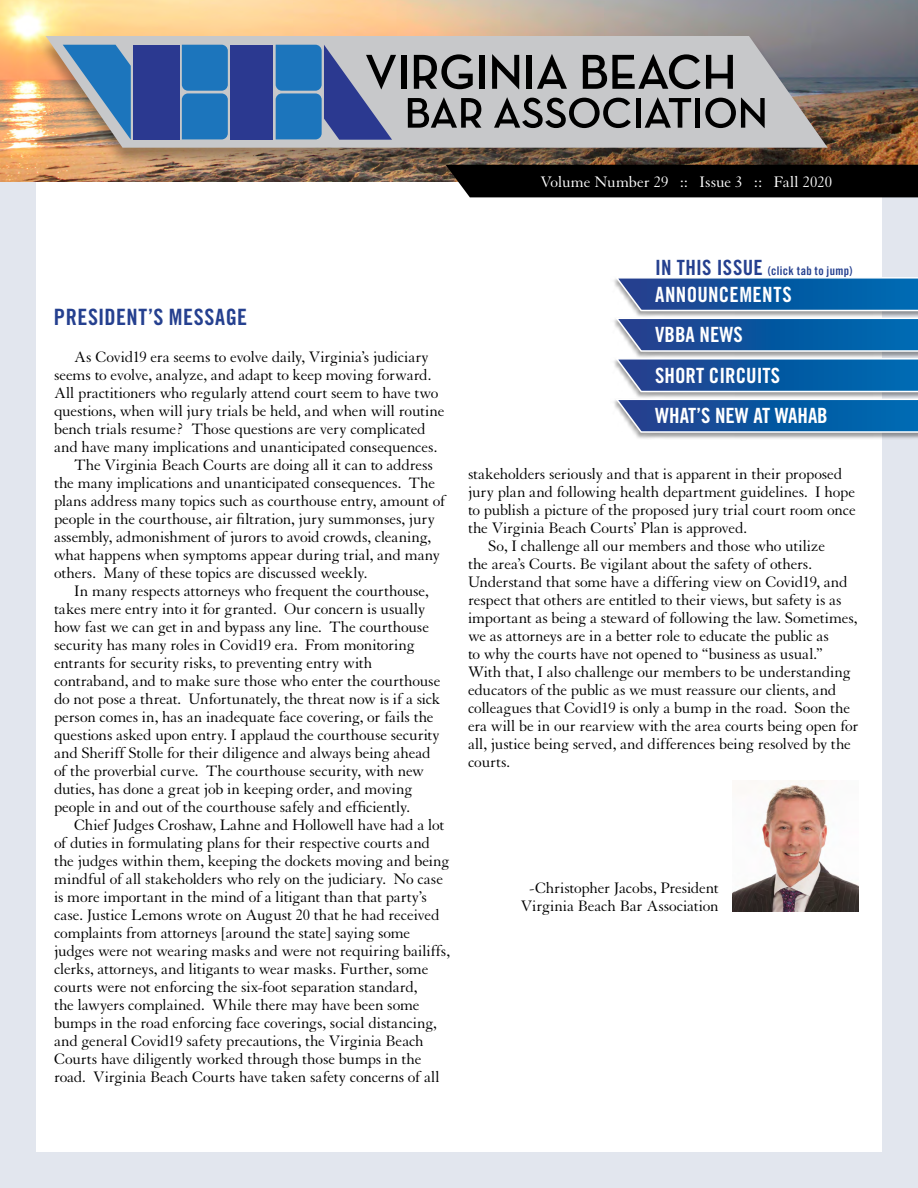
<style>
.page{position:relative;width:918px;height:1188px;background:#e2e6ee}
.page>*{position:absolute;margin:0;border:0;box-sizing:border-box;transform-origin:0 0}
.t1{font:22.5px "Trade Gothic Bold Cond Twenty";letter-spacing:.02em;color:#25408f}
.t2{font:21px/40.5px "Trade Gothic Bold Cond Twenty";color:#fff}
.t3{font:16.5px/18px "Granjon";letter-spacing:-.015em;color:#000;text-align:center}
.t4{font:16.5px "Granjon";letter-spacing:-.005em;color:#fff}
.t5{font:12px "Trade Gothic Bold Cond Twenty";letter-spacing:.03em;color:#25408f}
.s1{font-size:21px}
</style>
<div class="page">
<div style="left:36px;top:36px;width:846px;height:1116px;background:#fff"></div>
<img style="left:0;top:0;width:918px;height:181px">
<div style="left:37px;top:37px;width:799px;height:131px;background:#000;opacity:.33"></div>
<svg style="left:46px;top:36px;width:782px;height:112px;background:#bcb9b8"></svg>
<div style="left:230px;top:45px;width:43px;height:95px;background:#2b3990"></div>
<div style="left:133px;top:45px;width:47px;height:95px;background:#2b3990"></div>
<svg style="left:63px;top:45px;width:68px;height:95px;background:#718da3"></svg>
<svg style="left:182px;top:45px;width:46px;height:94px;background:#2378bc"></svg>
<svg style="left:276px;top:45px;width:120px;height:95px;background:#587daf"></svg>
<div style="left:401px;top:55px;width:5px;height:34px;background:#000"></div>
<svg style="left:414px;top:54px;width:59px;height:35px;background:#707172"></svg>
<div style="left:479px;top:55px;width:6px;height:34px;background:#000"></div>
<svg style="left:492px;top:54px;width:27px;height:35px"></svg>
<div style="left:527px;top:55px;width:5px;height:34px;background:#000"></div>
<svg style="left:537px;top:54px;width:30px;height:35px"></svg>
<svg style="left:583px;top:54px;width:150px;height:35px;background:#78787a"></svg>
<svg style="left:408px;top:97px;width:73px;height:31px;background:#6f7071"></svg>
<svg style="left:494px;top:97px;width:137px;height:31px;background:#818283"></svg>
<hr style="left:636px;top:98px;width:4px;height:30px;background:#000">
<svg style="left:645px;top:97px;width:46px;height:31px"></svg>
<hr style="left:696px;top:98px;width:4px;height:30px;background:#000">
<svg style="left:705px;top:98px;width:60px;height:30px;background:#78797a"></svg>
<div style="left:446px;top:165px;width:472px;height:32px;background:#000"></div>
<div style="left:611px;top:398px;width:307px;height:41px;background:#000;opacity:.38"></div>
<svg style="left:615px;top:277px;width:303px;height:157px;background:#3e77af"></svg>
<img style="left:732px;top:780px;width:127px;height:131px">
<p class="t4" style="left:540px;top:173px;width:293px">Volume Number 29 :: Issue 3 :: Fall 2020</p>
<h1 class="t1" style="left:54px;top:303px;width:195px">PRESIDENT’S MESSAGE</h1>
<p class="t3" style="left:74px;top:349px;width:356px">As Covid19 era seems to evolve daily, Virginia’s judiciary</p>
<p class="t3" style="left:54px;top:367px;width:379px">seems to evolve, analyze, and adapt to keep moving forward.</p>
<p class="t3" style="left:54px;top:385px;width:386px">All practitioners who regularly attend court seem to have two</p>
<p class="t3" style="left:54px;top:403px;width:392px">questions, when will jury trials be held, and when will routine</p>
<p class="t3" style="left:54px;top:421px;width:373px">bench trials resume? Those questions are very complicated</p>
<p class="t3" style="left:54px;top:439px;width:385px">and have many implications and unanticipated consequences.</p>
<p class="t3" style="left:74px;top:457px;width:360px">The Virginia Beach Courts are doing all it can to address</p>
<p class="t3" style="left:54px;top:475px;width:383px">the many implications and unanticipated consequences. The</p>
<p class="t3" style="left:54px;top:493px;width:393px">plans address many topics such as courthouse entry, amount of</p>
<p class="t3" style="left:54px;top:511px;width:383px">people in the courthouse, air filtration, jury summonses, jury</p>
<p class="t3" style="left:54px;top:529px;width:379px">assembly, admonishment of jurors to avoid crowds, cleaning,</p>
<p class="t3" style="left:54px;top:547px;width:388px">what happens when symptoms appear during trial, and many</p>
<p class="t3" style="left:54px;top:565px;width:315px">others. Many of these topics are discussed weekly.</p>
<p class="t3" style="left:74px;top:583px;width:356px">In many respects attorneys who frequent the courthouse,</p>
<p class="t3" style="left:54px;top:601px;width:373px">takes mere entry into it for granted. Our concern is usually</p>
<p class="t3" style="left:54px;top:619px;width:377px">how fast we can get in and bypass any line. The courthouse</p>
<p class="t3" style="left:54px;top:637px;width:362px">security has many roles in Covid19 era. From monitoring</p>
<p class="t3" style="left:54px;top:655px;width:320px">entrants for security risks, to preventing entry with</p>
<p class="t3" style="left:54px;top:673px;width:388px">contraband, and to make sure those who enter the courthouse</p>
<p class="t3" style="left:54px;top:691px;width:388px">do not pose a threat. Unfortunately, the threat now is if a sick</p>
<p class="t3" style="left:54px;top:709px;width:381px">person comes in, has an inadequate face covering, or fails the</p>
<p class="t3" style="left:54px;top:727px;width:387px">questions asked upon entry. I applaud the courthouse security</p>
<p class="t3" style="left:54px;top:745px;width:378px">and Sheriff Stolle for their diligence and always being ahead</p>
<p class="t3" style="left:54px;top:763px;width:372px">of the proverbial curve. The courthouse security, with new</p>
<p class="t3" style="left:54px;top:781px;width:360px">duties, has done a great job in keeping order, and moving</p>
<p class="t3" style="left:54px;top:799px;width:358px">people in and out of the courthouse safely and efficiently.</p>
<p class="t3" style="left:74px;top:817px;width:372px">Chief Judges Croshaw, Lahne and Hollowell have had a lot</p>
<p class="t3" style="left:54px;top:835px;width:378px">of duties in formulating plans for their respective courts and</p>
<p class="t3" style="left:54px;top:853px;width:397px">the judges within them, keeping the dockets moving and being</p>
<p class="t3" style="left:54px;top:871px;width:391px">mindful of all stakeholders who rely on the judiciary. No case</p>
<p class="t3" style="left:54px;top:889px;width:374px">is more important in the mind of a litigant than that party’s</p>
<p class="t3" style="left:54px;top:907px;width:387px">case. Justice Lemons wrote on August 20 that he had received</p>
<p class="t3" style="left:54px;top:925px;width:358px">complaints from attorneys [around the state] saying some</p>
<p class="t3" style="left:54px;top:943px;width:397px">judges were not wearing masks and were not requiring bailiffs,</p>
<p class="t3" style="left:54px;top:961px;width:376px">clerks, attorneys, and litigants to wear masks. Further, some</p>
<p class="t3" style="left:54px;top:979px;width:365px">courts were not enforcing the six-foot separation standard,</p>
<p class="t3" style="left:54px;top:997px;width:367px">the lawyers complained. While there may have been some</p>
<p class="t3" style="left:54px;top:1015px;width:384px">bumps in the road enforcing face coverings, social distancing,</p>
<p class="t3" style="left:54px;top:1033px;width:371px">and general Covid19 safety precautions, the Virginia Beach</p>
<p class="t3" style="left:54px;top:1051px;width:369px">Courts have diligently worked through those bumps in the</p>
<p class="t3" style="left:54px;top:1069px;width:387px">road. Virginia Beach Courts have taken safety concerns of all</p>
<p class="t5" style="left:655px;top:263px;width:199px"><span class="s1">IN THIS ISSUE</span> (click tab to jump)</p>
<p class="t2" style="left:655px;top:274px;width:174px">ANNOUNCEMENTS<br>VBBA NEWS<br>SHORT CIRCUITS<br>WHAT’S NEW AT WAHAB</p>
<p class="t3" style="left:468px;top:465px;width:376px">stakeholders seriously and that is apparent in their proposed</p>
<p class="t3" style="left:468px;top:483px;width:389px">jury plan and following health department guidelines. I hope</p>
<p class="t3" style="left:468px;top:501px;width:389px">to publish a picture of the proposed jury trial court room once</p>
<p class="t3" style="left:468px;top:519px;width:281px">the Virginia Beach Courts’ Plan is approved.</p>
<p class="t3" style="left:488px;top:537px;width:339px">So, I challenge all our members and those who utilize</p>
<p class="t3" style="left:468px;top:555px;width:346px">the area’s Courts. Be vigilant about the safety of others.</p>
<p class="t3" style="left:468px;top:573px;width:381px">Understand that some have a differing view on Covid19, and</p>
<p class="t3" style="left:468px;top:591px;width:375px">respect that others are entitled to their views, but safety is as</p>
<p class="t3" style="left:468px;top:609px;width:391px">important as being a steward of following the law. Sometimes,</p>
<p class="t3" style="left:468px;top:627px;width:363px">we as attorneys are in a better role to educate the public as</p>
<p class="t3" style="left:468px;top:645px;width:356px">to why the courts have not opened to “business as usual.”</p>
<p class="t3" style="left:468px;top:663px;width:384px">With that, I also challenge our members to be understanding</p>
<p class="t3" style="left:468px;top:681px;width:370px">educators of the public as we must reassure our clients, and</p>
<p class="t3" style="left:468px;top:699px;width:384px">colleagues that Covid19 is only a bump in the road. Soon the</p>
<p class="t3" style="left:468px;top:717px;width:392px">era will be in our rearview with the area courts being open for</p>
<p class="t3" style="left:468px;top:735px;width:384px">all, justice being served, and differences being resolved by the</p>
<p class="t3" style="left:468px;top:753px;width:44px">courts.</p>
<p class="t3" style="left:521px;top:879px;width:199px">-Christopher Jacobs, President<br>Virginia Beach Bar Association</p>
</div>
